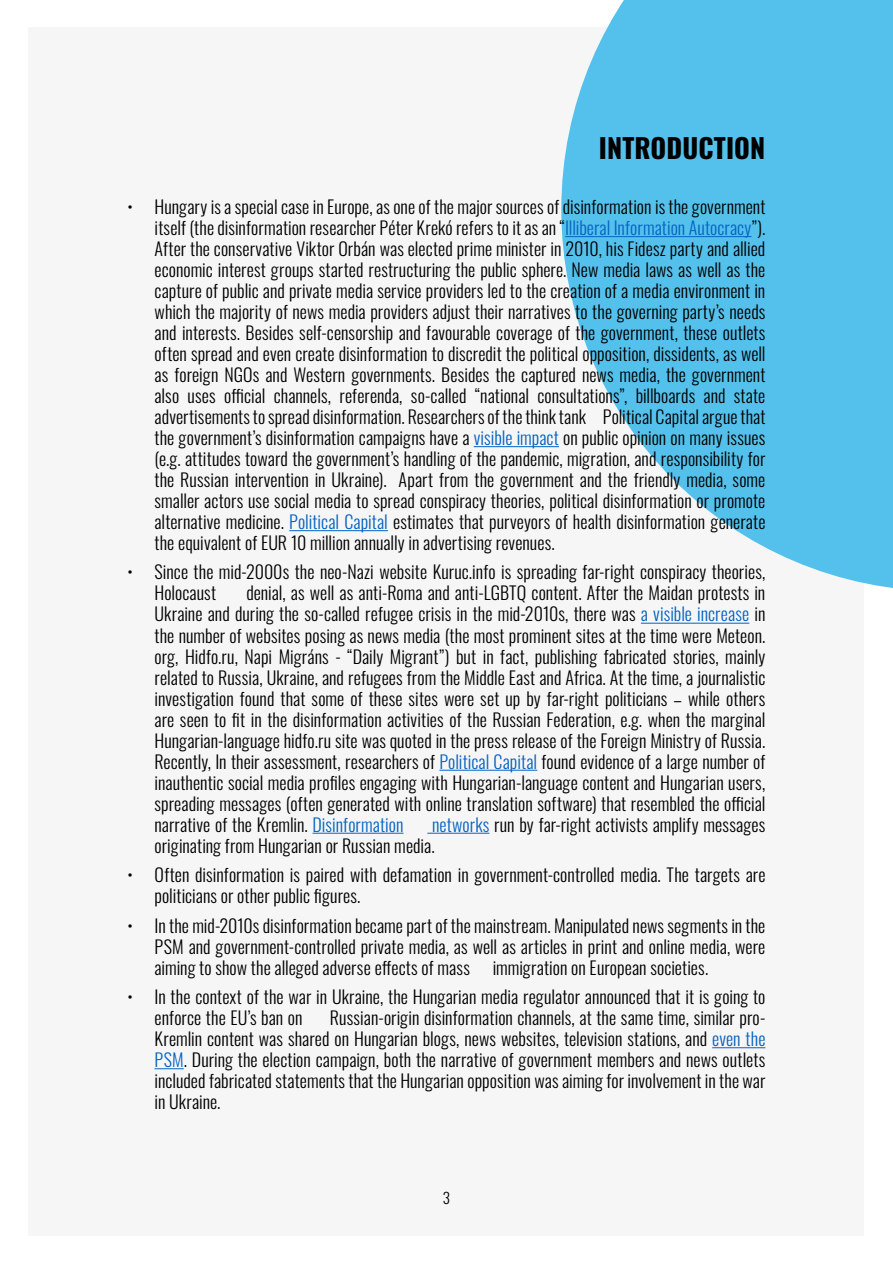
<style>
.page{position:relative;width:893px;height:1263px;background:#fff}
.page>*{position:absolute;margin:0;border:0;box-sizing:border-box;transform-origin:0 0}
.t1{font:700 27px "Oswald";letter-spacing:.005em;color:#000}
.t2{font:300 18px/21px "Oswald";letter-spacing:.005em;color:#000;text-align:justify}
.t3{font:300 15px "Oswald";color:#000}
.s1{color:#0563c1}
</style>
<div class="page">
<div style="left:29px;top:27px;width:835px;height:1209px;background:#f6f6f6"></div>
<svg style="left:561px;top:0;width:332px;height:588px;fill:#54c1ec"></svg>
<hr style="left:565px;top:236px;width:186px;height:1px;background:#0563c1">
<hr style="left:474px;top:446px;width:85px;height:1px;background:#0563c1">
<hr style="left:289px;top:530px;width:99px;height:1px;background:#0563c1">
<hr style="left:641px;top:623px;width:108px;height:1px;background:#0563c1">
<hr style="left:439px;top:770px;width:98px;height:1px;background:#0563c1">
<hr style="left:313px;top:833px;width:90px;height:1px;background:#0563c1">
<hr style="left:427px;top:833px;width:62px;height:1px;background:#0563c1">
<hr style="left:712px;top:1047px;width:53px;height:1px;background:#0563c1">
<svg style="left:155px;top:1068px;width:29px;height:1px"></svg>
<h1 class="t1" style="left:599px;top:134px;width:168px">INTRODUCTION</h1>
<p class="t2" style="left:155px;top:194px;width:612px;text-indent:-27px">• Hungary is a special case in Europe, as one of the major sources of disinformation is the government itself (the disinformation researcher Péter Krekó refers to it as an “<span class="s1">Illiberal Information Autocracy</span>”).<br>After the conservative Viktor Orbán was elected prime minister in 2010, his Fidesz party and allied economic interest groups started restructuring the public sphere. New media laws as well as the capture of public and private media service providers led to the creation of a media environment in which the majority of news media providers adjust their narratives to the governing party’s needs and interests. Besides self-censorship and favourable coverage of the government, these outlets often spread and even create disinformation to discredit the political opposition, dissidents, as well as foreign NGOs and Western governments. Besides the captured news media, the government also uses official channels, referenda, so-called “national consultations”, billboards and state advertisements to spread disinformation. Researchers of the think tank Political Capital argue that the government’s disinformation campaigns have a <span class="s1">visible impact</span> on public opinion on many issues (e.g. attitudes toward the government’s handling of the pandemic, migration, and responsibility for the Russian intervention in Ukraine). Apart from the government and the friendly media, some smaller actors use social media to spread conspiracy theories, political disinformation or promote alternative medicine. <span class="s1">Political Capital</span> estimates that purveyors of health disinformation generate the equivalent of EUR 10 million annually in advertising revenues.</p>
<p class="t2" style="left:155px;top:560px;width:612px;text-indent:-27px">• Since the mid-2000s the neo-Nazi website Kuruc.info is spreading far-right conspiracy theories,<br>Holocaust</p>
<p class="t2" style="left:155px;top:581px;width:612px;text-indent:92px">denial, as well as anti-Roma and anti-LGBTQ content. After the Maidan protests in Ukraine and during the so-called refugee crisis in the mid-2010s, there was <span class="s1">a visible increase</span> in the number of websites posing as news media (the most prominent sites at the time were Meteon. org, Hidfo.ru, Napi Migráns - “Daily Migrant”) but in fact, publishing fabricated stories, mainly related to Russia, Ukraine, and refugees from the Middle East and Africa. At the time, a journalistic investigation found that some of these sites were set up by far-right politicians – while others are seen to fit in the disinformation activities of the Russian Federation, e.g. when the marginal Hungarian-language hidfo.ru site was quoted in the press release of the Foreign Ministry of Russia.<br>Recently, In their assessment, researchers of <span class="s1">Political Capital</span> found evidence of a large number of inauthentic social media profiles engaging with Hungarian-language content and Hungarian users, spreading messages (often generated with online translation software) that resembled the official narrative of the Kremlin. <span class="s1">Disinformation</span></p>
<p class="t2" style="left:155px;top:812px;width:612px;text-indent:278px"><span class="s1">networks</span> run by far-right activists amplify messages originating from Hungarian or Russian media.</p>
<p class="t2" style="left:155px;top:862px;width:612px;text-indent:-27px">• Often disinformation is paired with defamation in government-controlled media. The targets are politicians or other public figures.</p>
<p class="t2" style="left:155px;top:913px;width:612px;text-indent:-27px">• In the mid-2010s disinformation became part of the mainstream. Manipulated news segments in the PSM and government-controlled private media, as well as articles in print and online media, were aiming to show the alleged adverse effects of mass</p>
<p class="t2" style="left:493px;top:955px;width:217px">immigration on European societies.</p>
<p class="t2" style="left:155px;top:984px;width:612px;text-indent:-27px">• In the context of the war in Ukraine, the Hungarian media regulator announced that it is going to enforce the EU’s ban on</p>
<p class="t2" style="left:155px;top:1005px;width:612px;text-indent:175px">Russian-origin disinformation channels, at the same time, similar pro-Kremlin content was shared on Hungarian blogs, news websites, television stations, and <span class="s1">even the PSM</span>. During the election campaign, both the narrative of government members and news outlets included fabricated statements that the Hungarian opposition was aiming for involvement in the war in Ukraine.</p>
<p class="t3" style="left:443px;top:1185px;width:9px">3</p>
</div>
